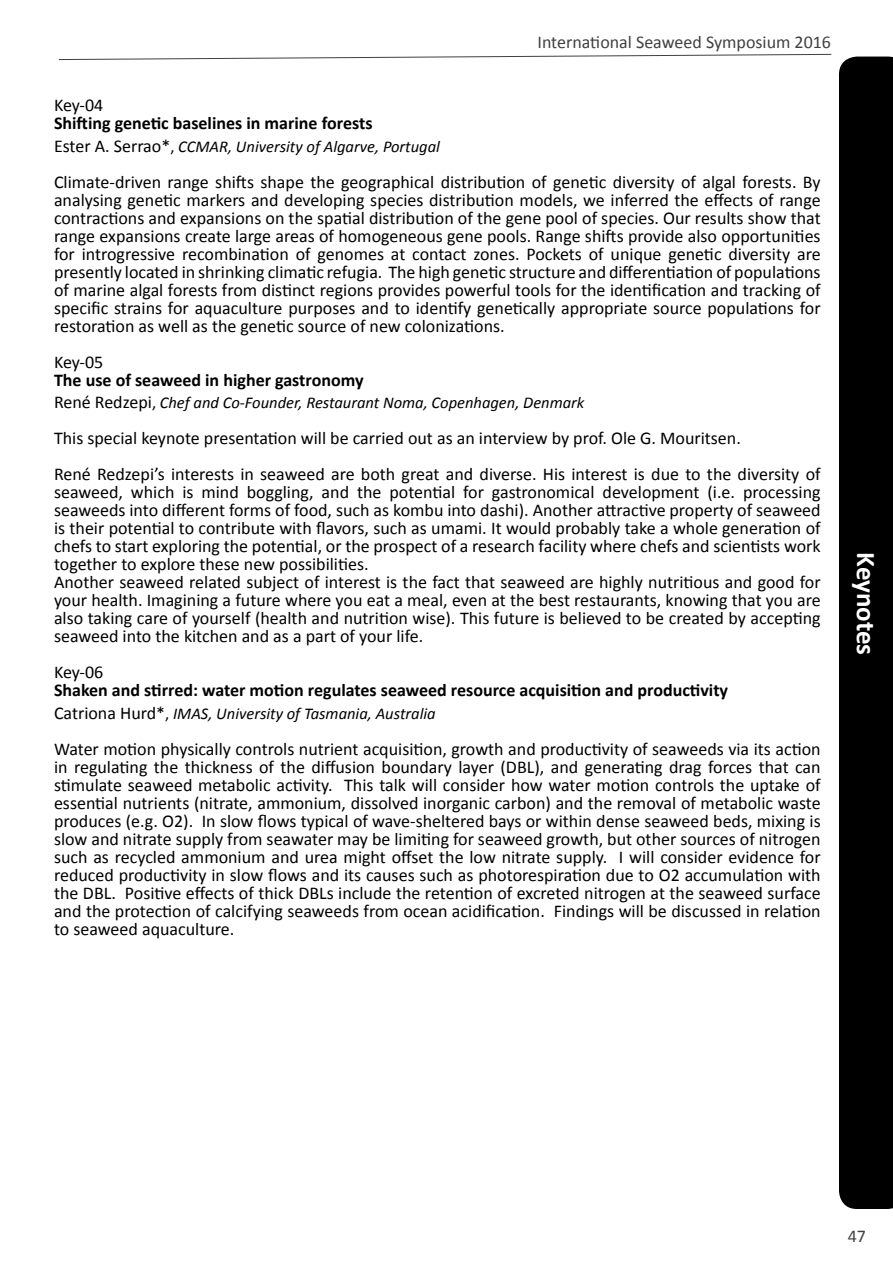
<style>
.page{position:relative;width:893px;height:1263px;background:#fff}
.page>*{position:absolute;margin:0;border:0;box-sizing:border-box;transform-origin:0 0}
.t1{font:700 27px "Calibri";color:#fff}
.t2{font:18px/18px "Calibri";color:#000;text-align:justify}
.t3{font:700 18px "Calibri";color:#000}
.t4{font:18px "Calibri";color:#414042}
.t5{font:italic 16.5px "Calibri";color:#000}
.s1{font-style:normal;font-size:18px}
.s2{font-style:normal}
</style>
<div class="page">
<svg style="left:58px;top:54px;width:774px;height:6px"></svg>
<div style="left:839px;top:57px;width:54px;height:1152px;background:#000"></div>
<p class="t4" style="left:537px;top:31px;width:295px">International Seaweed Symposium 2016</p>
<p class="t2" style="left:54px;top:96px;width:51px">Key-04</p>
<p class="t3" style="left:54px;top:112px;width:320px">Shifting genetic baselines in marine forests</p>
<p class="t5" style="left:54px;top:135px;width:388px"><span class="s1">Ester A. Serrao*</span><span class="s2">,</span> CCMAR, University of Algarve, Portugal</p>
<p class="t2" style="left:54px;top:173px;width:768px">Climate-driven range shifts shape the geographical distribution of genetic diversity of algal forests. By analysing genetic markers and developing species distribution models, we inferred the effects of range contractions and expansions on the spatial distribution of the gene pool of species. Our results show that range expansions create large areas of homogeneous gene pools. Range shifts provide also opportunities for introgressive recombination of genomes at contact zones. Pockets of unique genetic diversity are presently located in shrinking climatic refugia. The high genetic structure and differentiation of populations of marine algal forests from distinct regions provides powerful tools for the identification and tracking of specific strains for aquaculture purposes and to identify genetically appropriate source populations for restoration as well as the genetic source of new colonizations.</p>
<p class="t2" style="left:54px;top:353px;width:51px">Key-05</p>
<p class="t3" style="left:54px;top:368px;width:311px">The use of seaweed in higher gastronomy</p>
<p class="t5" style="left:54px;top:391px;width:532px"><span class="s1">René Redzepi</span><span class="s2">,</span> Chef and Co-Founder, Restaurant Noma, Copenhagen, Denmark</p>
<p class="t2" style="left:54px;top:420px;width:768px;line-height:36px">This special keynote presentation will be carried out as an interview by prof. Ole G. Mouritsen.<br>René Redzepi’s interests in seaweed are both great and diverse. His interest is due to the diversity of</p>
<p class="t2" style="left:54px;top:483px;width:768px;text-align:left">seaweed, which is mind boggling, and the potential for gastronomical development (i.e. processing seaweeds into different forms of food, such as kombu into dashi). Another attractive property of seaweed is their potential to contribute with flavors, such as umami. It would probably take a whole generation of chefs to start exploring the potential, or the prospect of a research facility where chefs and scientists work together to explore these new possibilities.<br>Another seaweed related subject of interest is the fact that seaweed are highly nutritious and good for your health. Imagining a future where you eat a meal, even at the best restaurants, knowing that you are also taking care of yourself (health and nutrition wise). This future is believed to be created by accepting seaweed into the kitchen and as a part of your life.</p>
<p class="t2" style="left:54px;top:663px;width:51px">Key-06</p>
<p class="t3" style="left:54px;top:679px;width:676px">Shaken and stirred: water motion regulates seaweed resource acquisition and productivity</p>
<p class="t5" style="left:54px;top:702px;width:383px"><span class="s1">Catriona Hurd*</span><span class="s2">,</span> IMAS, University of Tasmania, Australia</p>
<p class="t2" style="left:54px;top:740px;width:768px">Water motion physically controls nutrient acquisition, growth and productivity of seaweeds via its action in regulating the thickness of the diffusion boundary layer (DBL), and generating drag forces that can stimulate seaweed metabolic activity. This talk will consider how water motion controls the uptake of essential nutrients (nitrate, ammonium, dissolved inorganic carbon) and the removal of metabolic waste produces (e.g. O2). In slow flows typical of wave-sheltered bays or within dense seaweed beds, mixing is slow and nitrate supply from seawater may be limiting for seaweed growth, but other sources of nitrogen such as recycled ammonium and urea might offset the low nitrate supply. I will consider evidence for reduced productivity in slow flows and its causes such as photorespiration due to O2 accumulation with the DBL. Positive effects of thick DBLs include the retention of excreted nitrogen at the seaweed surface and the protection of calcifying seaweeds from ocean acidification. Findings will be discussed in relation to seaweed aquaculture.</p>
<h1 class="t1" style="left:883px;top:552px;width:104px;rotate:90deg">Keynotes</h1>
<p class="t4" style="left:848px;top:1225px;width:20px">47</p>
</div>
